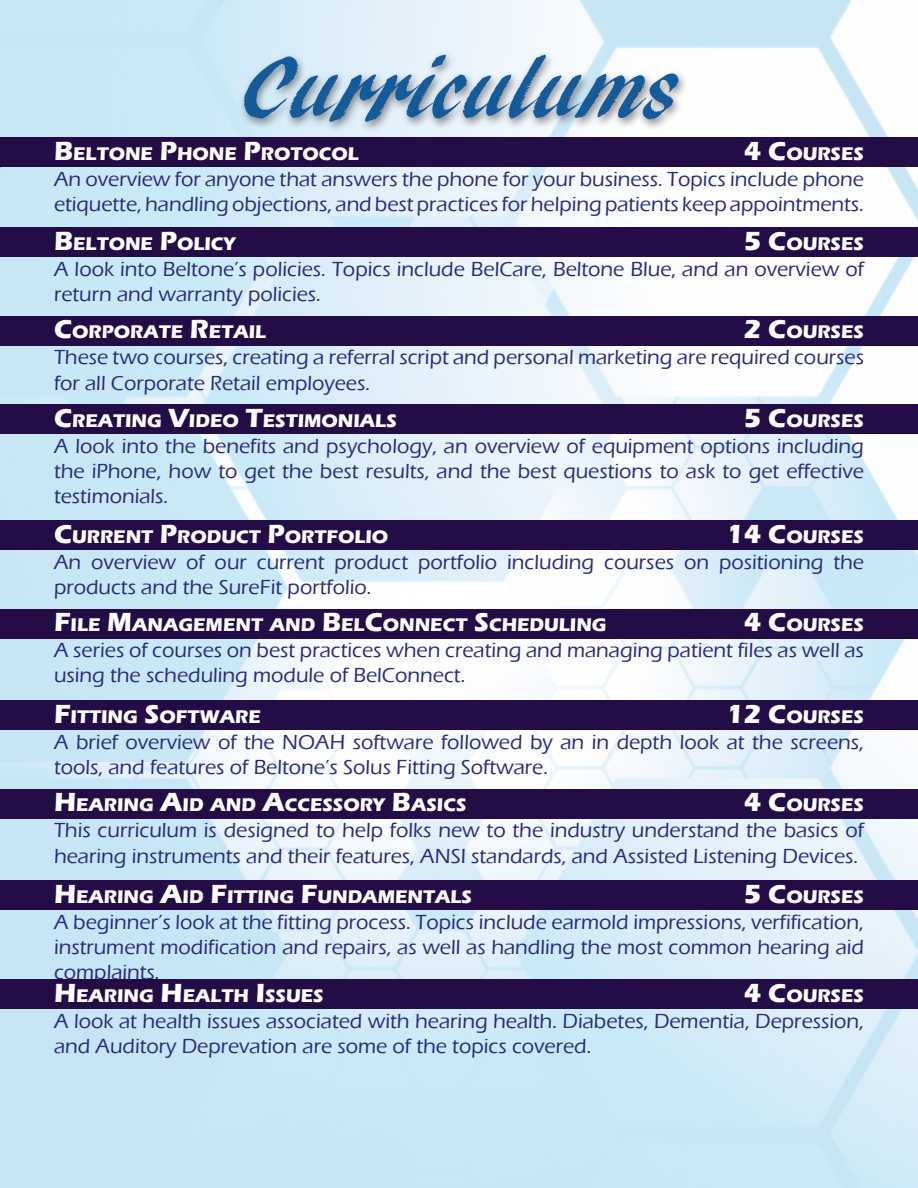
<style>
.page{position:relative;width:918px;height:1188px;background:#fff}
.page>*{position:absolute;margin:0;border:0;box-sizing:border-box;transform-origin:0 0}
.t1{font:90px "ARBLANCA";color:#145b9b}
.t2{font:500 21px/25.2px "Eras ITC";color:#2a2c7c}
.t3{font:700 18.9px "Eras ITC";color:#fff}
.s1{font-size:27px}
</style>
<div class="page">
<img style="left:0;top:0;width:918px;height:1188px">
<div style="left:238px;top:50px;width:451px;height:83px;background:#231f20;opacity:.51"></div>
<div style="left:0;top:138px;width:918px;height:29px;background:#240d47"></div>
<div style="left:0;top:228px;width:918px;height:29px;background:#240d47"></div>
<div style="left:0;top:316px;width:918px;height:30px;background:#240d47"></div>
<div style="left:0;top:405px;width:918px;height:29px;background:#240d47"></div>
<div style="left:0;top:520px;width:918px;height:30px;background:#240d47"></div>
<div style="left:0;top:609px;width:918px;height:29px;background:#240d47"></div>
<div style="left:0;top:701px;width:918px;height:29px;background:#240d47"></div>
<div style="left:0;top:789px;width:918px;height:30px;background:#240d47"></div>
<div style="left:0;top:881px;width:918px;height:29px;background:#240d47"></div>
<div style="left:0;top:980px;width:918px;height:29px;background:#240d47"></div>
<p class="t1" style="left:241px;top:38px;width:438px">Curriculums</p>
<p class="t3" style="left:54px;top:143px;width:306px"><span class="s1">B</span>ELTONE <span class="s1">P</span>HONE <span class="s1">P</span>ROTOCOL</p>
<p class="t3" style="left:744px;top:143px;width:120px"><span class="s1">4 C</span>OURSES</p>
<p class="t2" style="left:54px;top:167px;width:812px">An overview for anyone that answers the phone for your business. Topics include phone etiquette, handling objections, and best practices for helping patients keep appointments.</p>
<p class="t3" style="left:54px;top:233px;width:183px"><span class="s1">B</span>ELTONE <span class="s1">P</span>OLICY</p>
<p class="t3" style="left:744px;top:233px;width:120px"><span class="s1">5 C</span>OURSES</p>
<p class="t2" style="left:54px;top:257px;width:811px">A look into Beltone’s policies. Topics include BelCare, Beltone Blue, and an overview of return and warranty policies.</p>
<p class="t3" style="left:54px;top:321px;width:214px"><span class="s1">C</span>ORPORATE <span class="s1">R</span>ETAIL</p>
<p class="t3" style="left:744px;top:321px;width:120px"><span class="s1">2 C</span>OURSES</p>
<p class="t2" style="left:54px;top:345px;width:812px">These two courses, creating a referral script and personal marketing are required courses for all Corporate Retail employees.</p>
<p class="t3" style="left:54px;top:410px;width:343px"><span class="s1">C</span>REATING <span class="s1">V</span>IDEO <span class="s1">T</span>ESTIMONIALS</p>
<p class="t3" style="left:744px;top:410px;width:120px"><span class="s1">5 C</span>OURSES</p>
<p class="t2" style="left:54px;top:434px;width:811px;text-align:justify">A look into the benefits and psychology, an overview of equipment options including the iPhone, how to get the best results, and the best questions to ask to get effective testimonials.</p>
<p class="t3" style="left:54px;top:525px;width:336px"><span class="s1">C</span>URRENT <span class="s1">P</span>RODUCT <span class="s1">P</span>ORTFOLIO</p>
<p class="t3" style="left:726px;top:525px;width:138px"><span class="s1">14 C</span>OURSES</p>
<p class="t2" style="left:54px;top:549px;width:812px">An overview of our current product portfolio including courses on positioning the products and the SureFit portfolio.</p>
<p class="t3" style="left:54px;top:614px;width:554px"><span class="s1">F</span>ILE <span class="s1">M</span>ANAGEMENT AND <span class="s1">B</span>EL<span class="s1">C</span>ONNECT <span class="s1">S</span>CHEDULING</p>
<p class="t3" style="left:744px;top:614px;width:120px"><span class="s1">4 C</span>OURSES</p>
<p class="t2" style="left:54px;top:638px;width:811px">A series of courses on best practices when creating and managing patient files as well as using the scheduling module of BelConnect.</p>
<p class="t3" style="left:54px;top:706px;width:209px"><span class="s1">F</span>ITTING <span class="s1">S</span>OFTWARE</p>
<p class="t3" style="left:726px;top:706px;width:138px"><span class="s1">12 C</span>OURSES</p>
<p class="t2" style="left:54px;top:730px;width:811px">A brief overview of the NOAH software followed by an in depth look at the screens, tools, and features of Beltone’s Solus Fitting Software.</p>
<p class="t3" style="left:54px;top:794px;width:402px"><span class="s1">H</span>EARING <span class="s1">A</span>ID AND <span class="s1">A</span>CCESSORY <span class="s1">B</span>ASICS</p>
<p class="t3" style="left:744px;top:794px;width:120px"><span class="s1">4 C</span>OURSES</p>
<p class="t2" style="left:54px;top:818px;width:812px">This curriculum is designed to help folks new to the industry understand the basics of hearing instruments and their features, ANSI standards, and Assisted Listening Devices.</p>
<p class="t3" style="left:54px;top:886px;width:418px"><span class="s1">H</span>EARING <span class="s1">A</span>ID <span class="s1">F</span>ITTING <span class="s1">F</span>UNDAMENTALS</p>
<p class="t3" style="left:744px;top:886px;width:120px"><span class="s1">5 C</span>OURSES</p>
<p class="t2" style="left:54px;top:910px;width:812px;text-align:justify">A beginner’s look at the fitting process. Topics include earmold impressions, verfification, instrument modification and repairs, as well as handling the most common hearing aid complaints.</p>
<p class="t3" style="left:54px;top:985px;width:224px"><span class="s1">H</span>EARING <span class="s1">H</span>EALTH <span class="s1">I</span>SSU</p>
<p class="t3" style="left:301px;top:985px;width:23px">ES</p>
<p class="t3" style="left:744px;top:985px;width:120px"><span class="s1">4 C</span>OURSES</p>
<p class="t2" style="left:54px;top:1009px;width:811px">A look at health issues associated with hearing health. Diabetes, Dementia, Depression, and Auditory Deprevation are some of the topics covered.</p>
</div>
